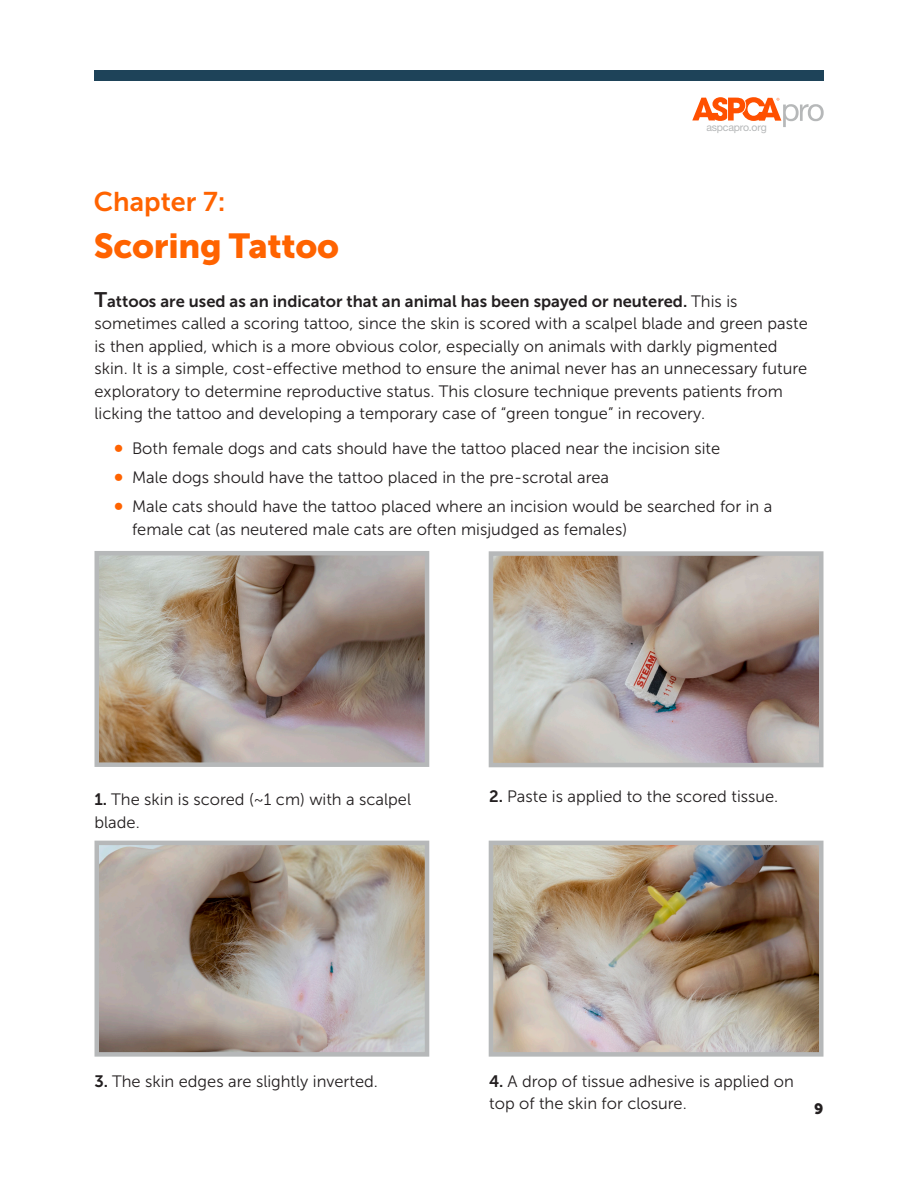
<style>
.page{position:relative;width:918px;height:1188px;background:#fff}
.page>*{position:absolute;margin:0;border:0;box-sizing:border-box;transform-origin:0 0}
.ChapterHeadMuseo{font:34.5px "Museo Sans 900";letter-spacing:-.01em;color:#ff6300}
.ChapterLine{font:27px "Museo Sans 700";color:#ff6300}
.BodyText1{font:16.5px/22.5px "Museo Sans 300";color:#231f20}
.JobNumberedItems_Subsequent_Numbers{font:16.5px/22.5px "Museo Sans 300";color:#231f20}
.t1{font:15px "Museo Sans 900";color:#231f20}
.t2{font:10.5px "Helvetica Neue";letter-spacing:-.02em;color:#b6b8b9}
.s1{font-family:"Museo Sans 700";font-size:21px}
.s2{font-family:"Museo Sans 700"}
.s3{font-family:"Museo Sans 900";font-size:19.5px;color:#ff6300}
</style>
<div class="page">
<div style="left:94px;top:70px;width:730px;height:11px;background:#1e4359"></div>
<svg style="left:692px;top:97px;width:132px;height:30px"></svg>
<img style="left:99px;top:556px;width:325px;height:206px">
<div style="left:94px;top:551px;width:335px;height:216px;border:4px solid #b6b8b9"></div>
<img style="left:494px;top:556px;width:325px;height:206px">
<div style="left:489px;top:551px;width:335px;height:216px;border:4px solid #b6b8b9"></div>
<img style="left:99px;top:846px;width:325px;height:206px">
<div style="left:94px;top:841px;width:335px;height:216px;border:4px solid #b6b8b9"></div>
<img style="left:494px;top:846px;width:325px;height:206px">
<div style="left:489px;top:841px;width:335px;height:216px;border:4px solid #b6b8b9"></div>
<p class="t2" style="left:706px;top:120px;width:62px">aspcapro.org</p>
<p class="ChapterLine" style="left:94px;top:186px;width:133px">Chapter 7:</p>
<p class="ChapterHeadMuseo" style="left:94px;top:226px;width:247px">Scoring Tattoo</p>
<p class="BodyText1" style="left:94px;top:290px;width:715px"><span class="s1">T</span><span class="s2">attoos are used as an indicator that an animal has been spayed or neutered.</span> This is sometimes called a scoring tattoo, since the skin is scored with a scalpel blade and green paste is then applied, which is a more obvious color, especially on animals with darkly pigmented skin. It is a simple, cost-effective method to ensure the animal never has an unnecessary future exploratory to determine reproductive status. This closure technique prevents patients from licking the tattoo and developing a temporary case of “green tongue” in recovery.</p>
<p class="BodyText1" style="left:114px;top:437px;width:608px"><span class="s3">•</span> Both female dogs and cats should have the tattoo placed near the incision site</p>
<p class="BodyText1" style="left:114px;top:466px;width:497px"><span class="s3">•</span> Male dogs should have the tattoo placed in the pre-scrotal area</p>
<p class="BodyText1" style="left:132px;top:495px;width:642px;text-indent:-18px"><span class="s3">•</span> Male cats should have the tattoo placed where an incision would be searched for in a female cat (as neutered male cats are often misjudged as females)</p>
<p class="JobNumberedItems_Subsequent_Numbers" style="left:94px;top:788px;width:318px"><span class="s2">1.</span> The skin is scored (~1 cm) with a scalpel blade.</p>
<p class="JobNumberedItems_Subsequent_Numbers" style="left:489px;top:785px;width:291px"><span class="s2">2.</span> Paste is applied to the scored tissue.</p>
<p class="JobNumberedItems_Subsequent_Numbers" style="left:94px;top:1071px;width:285px"><span class="s2">3.</span> The skin edges are slightly inverted.</p>
<p class="JobNumberedItems_Subsequent_Numbers" style="left:489px;top:1070px;width:306px"><span class="s2">4.</span> A drop of tissue adhesive is applied on top of the skin for closure.</p>
<p class="t1" style="left:814px;top:1100px;width:11px">9</p>
</div>
